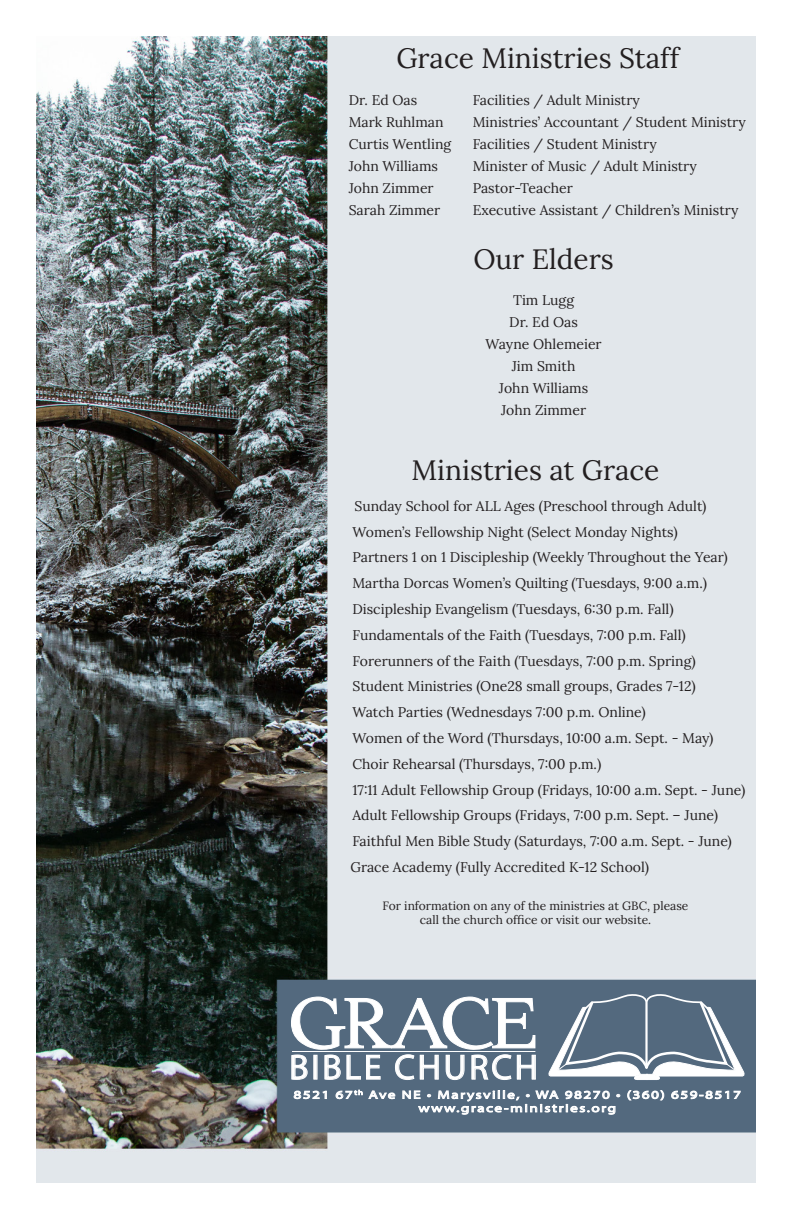
<style>
.page{position:relative;width:792px;height:1224px;background:#fff}
.page>*{position:absolute;margin:0;border:0;box-sizing:border-box;transform-origin:0 0}
.t1{font:93px "Edmundsbury Serif";letter-spacing:-.02em;color:#fff}
.t2{font:35.6px "Myriad Pro";letter-spacing:.07em;color:#fff}
.t3{font:28px "Lora";color:#231f20}
.t4{font:14px/22px "Lora";color:#231f20;text-align:center}
.t5{font:12px "Lora";color:#231f20}
.t6{font:11.2px/13.4px "Myriad Pro";letter-spacing:.1em;color:#fff;text-align:center;scale:1.35 1}
</style>
<div class="page">
<img style="left:36px;top:36px;width:720px;height:1146px">
<svg style="left:291px;top:993px;width:454px;height:126px;background:#6d7f91"></svg>
<p class="t3" style="left:396px;top:37px;width:284px">Grace Ministries Staff</p>
<p class="t4" style="left:349px;top:88px;width:70px">Dr. Ed Oas</p>
<p class="t4" style="left:473px;top:88px;width:169px">Facilities / Adult Ministry</p>
<p class="t4" style="left:349px;top:110px;width:96px">Mark Ruhlman</p>
<p class="t4" style="left:473px;top:110px;width:275px">Ministries’ Accountant / Student Ministry</p>
<p class="t4" style="left:349px;top:132px;width:104px">Curtis Wentling</p>
<p class="t4" style="left:473px;top:132px;width:186px">Facilities / Student Ministry</p>
<p class="t4" style="left:349px;top:154px;width:91px">John Williams</p>
<p class="t4" style="left:473px;top:154px;width:226px">Minister of Music / Adult Ministry</p>
<p class="t4" style="left:349px;top:176px;width:86px">John Zimmer</p>
<p class="t4" style="left:473px;top:176px;width:102px">Pastor-Teacher</p>
<p class="t4" style="left:349px;top:198px;width:93px">Sarah Zimmer</p>
<p class="t4" style="left:473px;top:198px;width:267px">Executive Assistant / Children’s Ministry</p>
<p class="t3" style="left:473px;top:238px;width:142px">Our Elders</p>
<p class="t4" style="left:485px;top:288px;width:118px">Tim Lugg<br>Dr. Ed Oas<br>Wayne Ohlemeier<br>Jim Smith<br>John Williams<br>John Zimmer</p>
<p class="t3" style="left:412px;top:448px;width:249px">Ministries at Grace</p>
<p class="t4" style="left:354px;top:494px;width:354px">Sunday School for ALL Ages (Preschool through Adult)</p>
<p class="t4" style="left:352px;top:520px;width:327px">Women’s Fellowship Night (Select Monday Nights)</p>
<p class="t4" style="left:352px;top:545px;width:377px">Partners 1 on 1 Discipleship (Weekly Throughout the Year)</p>
<p class="t4" style="left:352px;top:571px;width:356px">Martha Dorcas Women’s Quilting (Tuesdays, 9:00 a.m.)</p>
<p class="t4" style="left:352px;top:597px;width:323px">Discipleship Evangelism (Tuesdays, 6:30 p.m. Fall)</p>
<p class="t4" style="left:352px;top:623px;width:335px">Fundamentals of the Faith (Tuesdays, 7:00 p.m. Fall)</p>
<p class="t4" style="left:352px;top:649px;width:345px">Forerunners of the Faith (Tuesdays, 7:00 p.m. Spring)</p>
<p class="t4" style="left:352px;top:674px;width:345px">Student Ministries (One28 small groups, Grades 7-12)</p>
<p class="t4" style="left:352px;top:700px;width:295px">Watch Parties (Wednesdays 7:00 p.m. Online)</p>
<p class="t4" style="left:352px;top:726px;width:363px">Women of the Word (Thursdays, 10:00 a.m. Sept. - May)</p>
<p class="t4" style="left:352px;top:752px;width:250px">Choir Rehearsal (Thursdays, 7:00 p.m.)</p>
<p class="t4" style="left:352px;top:778px;width:394px">17:11 Adult Fellowship Group (Fridays, 10:00 a.m. Sept. - June)</p>
<p class="t4" style="left:352px;top:803px;width:367px">Adult Fellowship Groups (Fridays, 7:00 p.m. Sept. – June)</p>
<p class="t4" style="left:352px;top:829px;width:381px">Faithful Men Bible Study (Saturdays, 7:00 a.m. Sept. - June)</p>
<p class="t4" style="left:350px;top:855px;width:300px">Grace Academy (Fully Accredited K-12 School)</p>
<p class="t5" style="left:383px;top:896px;width:307px">For information on any of the ministries at GBC, please</p>
<p class="t5" style="left:420px;top:911px;width:233px">call the church office or visit our website.</p>
<p class="t1" style="left:290px;top:972px;width:248px">GRACE</p>
<p class="t2" style="left:289px;top:1045px;width:250px">BIBLE CHURCH</p>
<p class="t6" style="left:294px;top:1088px;width:333px">8521 67<sup>th</sup> Ave NE • Marysville, • WA 98270 • (360) 659-8517 www.grace-ministries.org</p>
</div>
